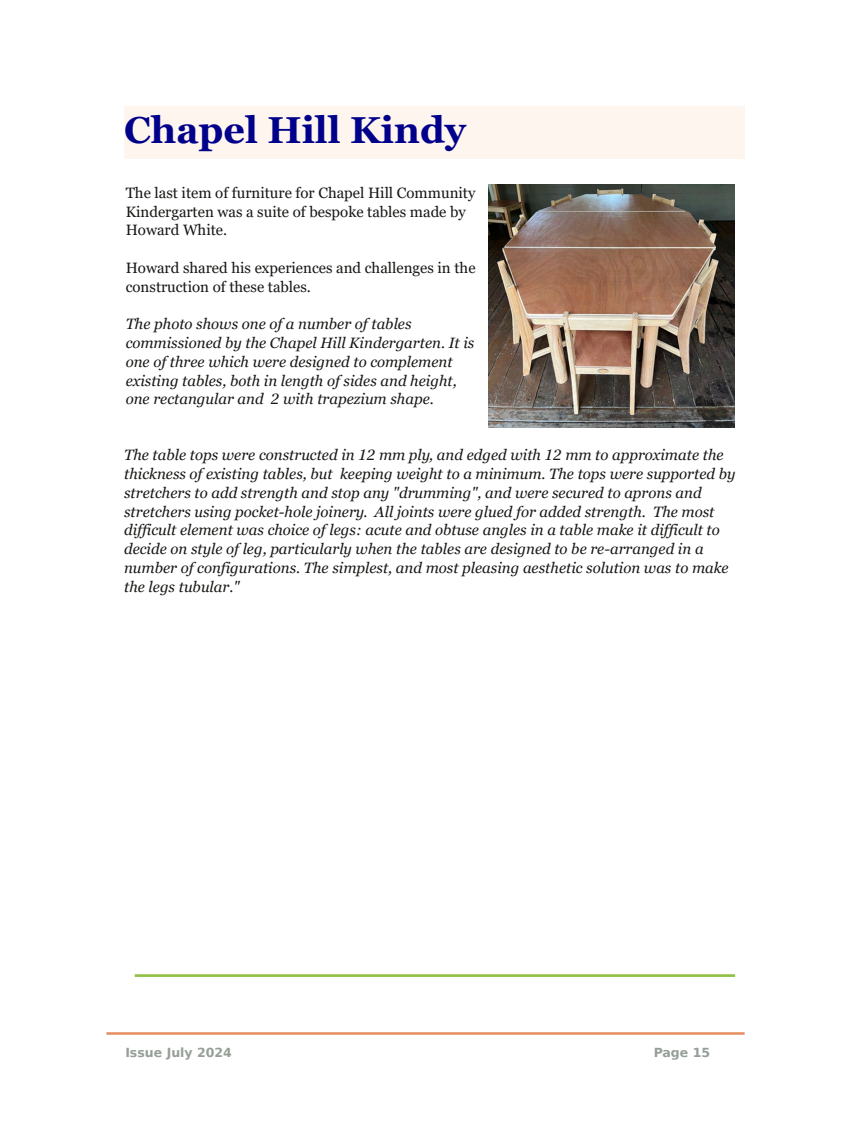
<style>
.page{position:relative;width:851px;height:1124px;background:#fff}
.page>*{position:absolute;margin:0;border:0;box-sizing:border-box;transform-origin:0 0}
.t1{font:700 37.5px "Georgia";color:#00008b}
.t2{font:italic 15px/18.8px "Georgia Pro";color:#171715}
.t3{font:15px/18.8px "Georgia";color:#171715}
.t4{font:700 12.5px "Bitstream Vera Sans";color:#959e97}
</style>
<div class="page">
<hr style="left:106px;top:1032px;width:638px;height:2px;background:#e78d5f">
<img style="left:488px;top:184px;width:246px;height:244px">
<div style="left:124px;top:106px;width:620px;height:52px;background:#fef5ef"></div>
<hr style="left:135px;top:974px;width:600px;height:2px;background:#90c143">
<h1 class="t1" style="left:124px;top:109px;width:343px">Chapel Hill Kindy</h1>
<p class="t3" style="left:126px;top:183px;width:351px">The last item of furniture for Chapel Hill Community<br>Kindergarten was a suite of bespoke tables made by<br>Howard White.</p>
<p class="t3" style="left:126px;top:258px;width:351px">Howard shared his experiences and challenges in the construction of these tables.</p>
<p class="t2" style="left:126px;top:314px;width:350px">The photo shows one of a number of tables commissioned by the Chapel Hill Kindergarten. It is one of three which were designed to complement existing tables, both in length of sides and height, one rectangular and 2 with trapezium shape.</p>
<p class="t2" style="left:124px;top:445px;width:613px">The table tops were constructed in 12 mm ply, and edged with 12 mm to approximate the thickness of existing tables, but keeping weight to a minimum. The tops were supported by stretchers to add strength and stop any "drumming", and were secured to aprons and stretchers using pocket-hole joinery. All joints were glued for added strength. The most difficult element was choice of legs: acute and obtuse angles in a table make it difficult to decide on style of leg, particularly when the tables are designed to be re-arranged in a number of configurations. The simplest, and most pleasing aesthetic solution was to make the legs tubular."</p>
<p class="t4" style="left:125px;top:1045px;width:108px">Issue July 2024</p>
<p class="t4" style="left:653px;top:1045px;width:58px">Page 15</p>
</div>
